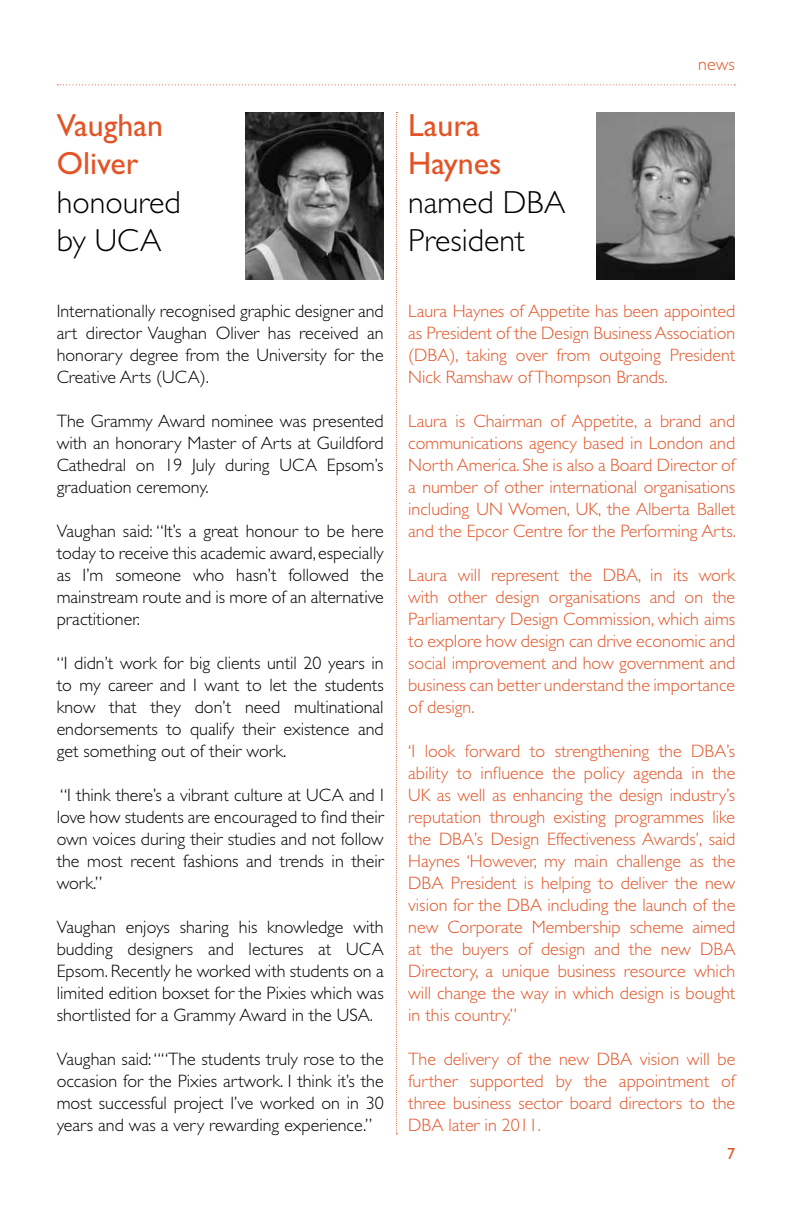
<style>
.page{position:relative;width:792px;height:1224px;background:#fff}
.page>*{position:absolute;margin:0;border:0;box-sizing:border-box;transform-origin:0 0}
.t1{font:300 32px/38.4px "Gill Sans";color:#000}
.t2{font:32px/38.4px "Gill Sans";color:#e25426}
.t3{font:300 18px/22px "Gill Sans";color:#e25426;text-align:justify}
.t4{font:300 18px/22px "Gill Sans";color:#000;text-align:justify}
.t5{font:16px "Gill Sans";color:#e25426}
</style>
<div class="page">
<img style="left:597px;top:112px;width:138px;height:168px">
<img style="left:246px;top:112px;width:138px;height:168px">
<svg style="left:57px;top:84px;width:678px;height:1px"></svg>
<svg style="left:396px;top:112px;width:1px;height:1022px"></svg>
<h1 class="t2" style="left:57px;top:106px;width:108px">Vaughan<br>Oliver</h1>
<h1 class="t1" style="left:57px;top:183px;width:126px">honoured by UCA</h1>
<p class="t4" style="left:57px;top:300px;width:329px">Internationally recognised graphic designer and art director Vaughan Oliver has received an honorary degree from the University for the Creative Arts (UCA).</p>
<p class="t4" style="left:57px;top:410px;width:329px">The Grammy Award nominee was presented with an honorary Master of Arts at Guildford Cathedral on 19 July during UCA Epsom’s graduation ceremony.</p>
<p class="t4" style="left:57px;top:520px;width:329px">Vaughan said: “It’s a great honour to be here today to receive this academic award, especially as I’m someone who hasn’t followed the mainstream route and is more of an alternative practitioner.</p>
<p class="t4" style="left:57px;top:652px;width:329px">“I didn’t work for big clients until 20 years in to my career and I want to let the students know that they don’t need multinational endorsements to qualify their existence and get something out of their work.</p>
<p class="t4" style="left:57px;top:784px;width:329px">“I think there’s a vibrant culture at UCA and I love how students are encouraged to find their own voices during their studies and not follow the most recent fashions and trends in their work.”</p>
<p class="t4" style="left:57px;top:916px;width:329px">Vaughan enjoys sharing his knowledge with budding designers and lectures at UCA Epsom. Recently he worked with students on a limited edition boxset for the Pixies which was shortlisted for a Grammy Award in the USA.</p>
<p class="t4" style="left:57px;top:1048px;width:329px">Vaughan said: ““The students truly rose to the occasion for the Pixies artwork. I think it’s the most successful project I’ve worked on in 30 years and was a very rewarding experience.”</p>
<h1 class="t2" style="left:408px;top:106px;width:95px">Laura<br>Haynes</h1>
<h1 class="t1" style="left:408px;top:183px;width:159px">named DBA<br>President</h1>
<p class="t3" style="left:698px;top:53px;width:38px">news</p>
<p class="t3" style="left:408px;top:300px;width:329px">Laura Haynes of Appetite has been appointed as President of the Design Business Association (DBA), taking over from outgoing President Nick Ramshaw of Thompson Brands.</p>
<p class="t3" style="left:408px;top:410px;width:329px">Laura is Chairman of Appetite, a brand and communications agency based in London and North America. She is also a Board Director of a number of other international organisations including UN Women, UK, the Alberta Ballet and the Epcor Centre for the Performing Arts.</p>
<p class="t3" style="left:408px;top:564px;width:329px">Laura will represent the DBA, in its work with other design organisations and on the Parliamentary Design Commission, which aims to explore how design can drive economic and social improvement and how government and business can better understand the importance of design.</p>
<p class="t3" style="left:408px;top:740px;width:329px">‘I look forward to strengthening the DBA’s ability to influence the policy agenda in the UK as well as enhancing the design industry’s reputation through existing programmes like the DBA’s Design Effectiveness Awards’, said Haynes ‘However, my main challenge as the DBA President is helping to deliver the new vision for the DBA including the launch of the new Corporate Membership scheme aimed at the buyers of design and the new DBA Directory, a unique business resource which will change the way in which design is bought in this country.”</p>
<p class="t3" style="left:408px;top:1048px;width:329px">The delivery of the new DBA vision will be further supported by the appointment of three business sector board directors to the DBA later in 2011.</p>
<p class="t5" style="left:727px;top:1144px;width:9px">7</p>
</div>
